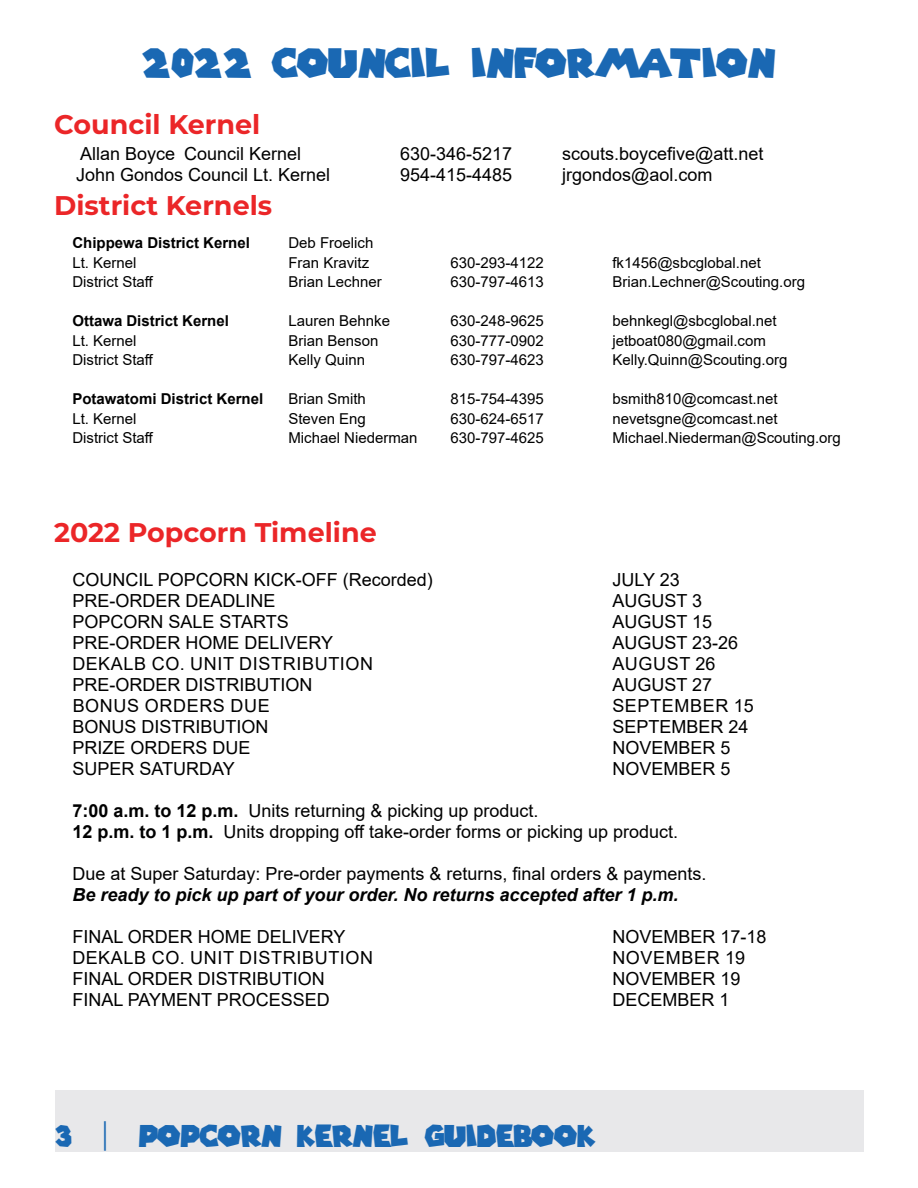
<style>
.page{position:relative;width:918px;height:1188px;background:#fff}
.page>*{position:absolute;margin:0;border:0;box-sizing:border-box;transform-origin:0 0}
.t1{font:40.5px "Super Mario Galaxy";color:#1a68b3}
.t2{font:30px "Super Mario Galaxy";color:#1a68b3}
.t3{font:700 27px "Montserrat";color:#eb2628}
.t4{font:18px/21px "Arial";color:#000}
.t5{font:18px "Arial";letter-spacing:.035em;color:#000}
.t6{font:italic 700 18px "Arial";color:#000}
.t7{font:15px "Arial";color:#000}
.t8{font:700 15px "Arial";color:#000}
.s1{font-weight:700}
</style>
<div class="page">
<div style="left:55px;top:1091px;width:809px;height:61px;background:#e8e8ea"></div>
<h1 class="t1" style="left:142px;top:43px;width:635px">2022 COUNCIL INFORMATION</h1>
<h3 class="t3" style="left:54px;top:105px;width:208px">Council Kernel</h3>
<p class="t4" style="left:80px;top:143px;width:223px">Allan Boyce Council Kernel</p>
<p class="t4" style="left:400px;top:143px;width:114px">630-346-5217</p>
<p class="t4" style="left:562px;top:143px;width:203px">scouts.boycefive@att.net</p>
<p class="t4" style="left:76px;top:164px;width:256px">John Gondos Council Lt. Kernel</p>
<p class="t4" style="left:400px;top:164px;width:114px">954-415-4485</p>
<p class="t4" style="left:562px;top:164px;width:152px">jrgondos@aol.com</p>
<h3 class="t3" style="left:54px;top:186px;width:219px">District Kernels</h3>
<p class="t8" style="left:72px;top:232px;width:179px">Chippewa District Kernel</p>
<p class="t7" style="left:288px;top:233px;width:87px">Deb Froelich</p>
<p class="t7" style="left:72px;top:252px;width:66px">Lt. Kernel</p>
<p class="t7" style="left:288px;top:252px;width:82px">Fran Kravitz</p>
<p class="t7" style="left:450px;top:252px;width:95px">630-293-4122</p>
<p class="t7" style="left:612px;top:252px;width:150px">fk1456@sbcglobal.net</p>
<p class="t7" style="left:72px;top:272px;width:83px">District Staff</p>
<p class="t7" style="left:288px;top:272px;width:95px">Brian Lechner</p>
<p class="t7" style="left:450px;top:272px;width:95px">630-797-4613</p>
<p class="t7" style="left:612px;top:272px;width:194px">Brian.Lechner@Scouting.org</p>
<p class="t8" style="left:72px;top:310px;width:158px">Ottawa District Kernel</p>
<p class="t7" style="left:288px;top:311px;width:103px">Lauren Behnke</p>
<p class="t7" style="left:450px;top:311px;width:95px">630-248-9625</p>
<p class="t7" style="left:612px;top:311px;width:166px">behnkegl@sbcglobal.net</p>
<p class="t7" style="left:72px;top:330px;width:66px">Lt. Kernel</p>
<p class="t7" style="left:288px;top:330px;width:92px">Brian Benson</p>
<p class="t7" style="left:450px;top:330px;width:95px">630-777-0902</p>
<p class="t7" style="left:612px;top:330px;width:155px">jetboat080@gmail.com</p>
<p class="t7" style="left:72px;top:350px;width:83px">District Staff</p>
<p class="t7" style="left:288px;top:350px;width:78px">Kelly Quinn</p>
<p class="t7" style="left:450px;top:350px;width:95px">630-797-4623</p>
<p class="t7" style="left:612px;top:350px;width:177px">Kelly.Quinn@Scouting.org</p>
<p class="t8" style="left:72px;top:388px;width:192px">Potawatomi District Kernel</p>
<p class="t7" style="left:288px;top:389px;width:79px">Brian Smith</p>
<p class="t7" style="left:450px;top:389px;width:95px">815-754-4395</p>
<p class="t7" style="left:612px;top:389px;width:167px">bsmith810@comcast.net</p>
<p class="t7" style="left:72px;top:408px;width:66px">Lt. Kernel</p>
<p class="t7" style="left:288px;top:408px;width:79px">Steven Eng</p>
<p class="t7" style="left:450px;top:408px;width:95px">630-624-6517</p>
<p class="t7" style="left:612px;top:408px;width:167px">nevetsgne@comcast.net</p>
<p class="t7" style="left:72px;top:428px;width:83px">District Staff</p>
<p class="t7" style="left:288px;top:428px;width:131px">Michael Niederman</p>
<p class="t7" style="left:450px;top:428px;width:95px">630-797-4625</p>
<p class="t7" style="left:612px;top:428px;width:230px">Michael.Niederman@Scouting.org</p>
<h3 class="t3" style="left:54px;top:513px;width:324px">2022 Popcorn Timeline</h3>
<p class="t4" style="left:72px;top:569px;width:362px">COUNCIL POPCORN KICK-OFF (Recorded)</p>
<p class="t4" style="left:612px;top:569px;width:69px">JULY 23</p>
<p class="t4" style="left:72px;top:590px;width:205px">PRE-ORDER DEADLINE</p>
<p class="t4" style="left:612px;top:590px;width:91px">AUGUST 3</p>
<p class="t4" style="left:72px;top:611px;width:218px">POPCORN SALE STARTS</p>
<p class="t4" style="left:612px;top:611px;width:101px">AUGUST 15</p>
<p class="t4" style="left:72px;top:632px;width:262px">PRE-ORDER HOME DELIVERY</p>
<p class="t4" style="left:612px;top:632px;width:127px">AUGUST 23-26</p>
<p class="t5" style="left:72px;top:651px;width:302px">DEKALB CO. UNIT DISTRIBUTION</p>
<p class="t5" style="left:612px;top:651px;width:105px">AUGUST 26</p>
<p class="t4" style="left:72px;top:674px;width:242px">PRE-ORDER DISTRIBUTION</p>
<p class="t4" style="left:612px;top:674px;width:101px">AUGUST 27</p>
<p class="t5" style="left:73px;top:693px;width:199px">BONUS ORDERS DUE</p>
<p class="t5" style="left:612px;top:693px;width:143px">SEPTEMBER 15</p>
<p class="t4" style="left:72px;top:716px;width:198px">BONUS DISTRIBUTION</p>
<p class="t4" style="left:612px;top:716px;width:138px">SEPTEMBER 24</p>
<p class="t4" style="left:72px;top:737px;width:180px">PRIZE ORDERS DUE</p>
<p class="t4" style="left:612px;top:737px;width:120px">NOVEMBER 5</p>
<p class="t4" style="left:72px;top:758px;width:164px">SUPER SATURDAY</p>
<p class="t4" style="left:612px;top:758px;width:120px">NOVEMBER 5</p>
<p class="t4" style="left:72px;top:800px;width:607px"><span class="s1">7:00 a.m. to 12 p.m.</span> Units returning &amp; picking up product.<br><span class="s1">12 p.m. to 1 p.m.</span> Units dropping off take-order forms or picking up product.</p>
<p class="t4" style="left:72px;top:863px;width:636px">Due at Super Saturday: Pre-order payments &amp; returns, final orders &amp; payments.</p>
<p class="t6" style="left:72px;top:883px;width:608px">Be ready to pick up part of your order. No returns accepted after 1 p.m.</p>
<p class="t4" style="left:72px;top:926px;width:275px">FINAL ORDER HOME DELIVERY</p>
<p class="t4" style="left:612px;top:926px;width:156px">NOVEMBER 17-18</p>
<p class="t5" style="left:72px;top:945px;width:302px">DEKALB CO. UNIT DISTRIBUTION</p>
<p class="t5" style="left:612px;top:945px;width:134px">NOVEMBER 19</p>
<p class="t4" style="left:72px;top:968px;width:254px">FINAL ORDER DISTRIBUTION</p>
<p class="t4" style="left:612px;top:968px;width:130px">NOVEMBER 19</p>
<p class="t4" style="left:72px;top:989px;width:259px">FINAL PAYMENT PROCESSED</p>
<p class="t4" style="left:612px;top:989px;width:119px">DECEMBER 1</p>
<h2 class="t2" style="left:56px;top:1121px;width:541px">3 | POPCORN KERNEL GUIDEBOOK</h2>
</div>
